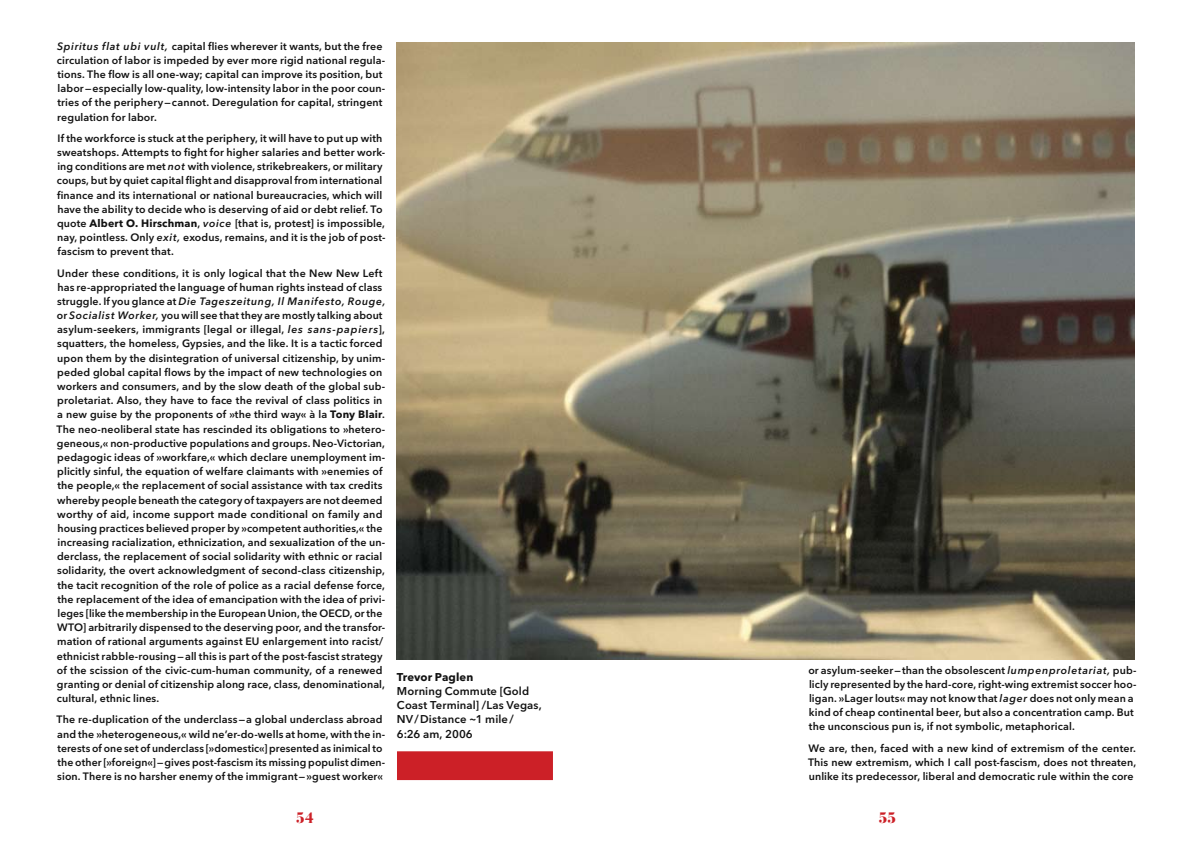
<style>
.page{position:relative;width:1191px;height:851px;background:#fff}
.page>*{position:absolute;margin:0;border:0;box-sizing:border-box;transform-origin:0 0}
.t1{font:900 15px "Bauer Bodoni";color:#cc2027}
.t2{font:600 11.25px/14.1px "Avenir Next LT Pro";letter-spacing:.01em;color:#121212}
.t3{font:700 11.25px "Avenir Next LT Pro";color:#121212}
.t4{font:600 10.62px/14.1px "Avenir Next LT Pro";letter-spacing:.01em;color:#121212}
.s1{font-style:italic}
.s2{font-weight:700}
</style>
<div class="page">
<img style="left:397px;top:43px;width:737px;height:616px">
<div style="left:397px;top:751px;width:156px;height:29px;background:#cc2027"></div>
<p class="t4" style="left:57px;top:39px;width:330px"><span class="s1">Spiritus flat ubi vult,</span> capital flies wherever it wants, but the free circulation of labor is impeded by ever more rigid national regula&shy;tions. The flow is all one-way; capital can improve its position, but labor—especially low-quality, low-intensity labor in the poor coun&shy;tries of the periphery—cannot. Deregulation for capital, stringent regulation for labor.</p>
<p class="t4" style="left:57px;top:131px;width:330px">If the workforce is stuck at the periphery, it will have to put up with sweatshops. Attempts to fight for higher salaries and better work&shy;ing conditions are met <span class="s1">not</span> with violence, strikebreakers, or military coups, but by quiet capital flight and disapproval from international finance and its international or national bureaucracies, which will have the ability to decide who is deserving of aid or debt relief. To quote <span class="s2">Albert O. Hirschman</span>, <span class="s1">voice</span> [that is, protest] is impossible, nay, pointless. Only <span class="s1">exit,</span> exodus, remains, and it is the job of post&shy;fascism to prevent that.</p>
<p class="t4" style="left:57px;top:266px;width:330px">Under these conditions, it is only logical that the New New Left has re-appropriated the language of human rights instead of class struggle. If you glance at <span class="s1">Die Tageszeitung, Il Manifesto, Rouge, </span>or <span class="s1">Socialist Worker,</span> you will see that they are mostly talking about asylum-seekers, immigrants [legal or illegal, <span class="s1">les sans-papiers</span>], squatters, the homeless, Gypsies, and the like. It is a tactic forced upon them by the disintegration of universal citizenship, by unim&shy;peded global capital flows by the impact of new technologies on workers and consumers, and by the slow death of the global sub&shy;proletariat. Also, they have to face the revival of class politics in a new guise by the proponents of »the third way« à la <span class="s2">Tony Blair</span>.<br>The neo-neoliberal state has rescinded its obligations to »hetero&shy;geneous,« non-productive populations and groups. Neo-Victorian, pedagogic ideas of »workfare,« which declare unemployment im&shy;plicitly sinful, the equation of welfare claimants with »enemies of the people,« the replacement of social assistance with tax credits whereby people beneath the category of taxpayers are not deemed worthy of aid, income support made conditional on family and housing practices believed proper by »competent authorities,« the increasing racialization, ethnicization, and sexualization of the un&shy;derclass, the replacement of social solidarity with ethnic or racial solidarity, the overt acknowledgment of second-class citizenship, the tacit recognition of the role of police as a racial defense force, the replacement of the idea of emancipation with the idea of privi&shy;leges [like the membership in the European Union, the OECD, or the WTO] arbitrarily dispensed to the deserving poor, and the transfor&shy;mation of rational arguments against EU enlargement into racist/ ethnicist rabble-rousing—all this is part of the post-fascist strategy of the scission of the civic-cum-human community, of a renewed granting or denial of citizenship along race, class, denominational, cultural, ethnic lines.</p>
<p class="t4" style="left:57px;top:712px;width:330px">The re-duplication of the underclass—a global underclass abroad and the »heterogeneous,« wild ne’er-do-wells at home, with the in&shy;terests of one set of underclass [»domestic«] presented as inimical to the other [»foreign«]—gives post-fascism its missing populist dimen&shy;sion. There is no harsher enemy of the immigrant—»guest worker«</p>
<p class="t3" style="left:397px;top:669px;width:78px">Trevor Paglen</p>
<p class="t2" style="left:397px;top:683px;width:146px">Morning Commute [Gold<br>Coast Terminal] /Las Vegas,<br>NV/Distance ~1 mile/<br>6:26 am, 2006</p>
<p class="t4" style="left:808px;top:662px;width:330px">or asylum-seeker—than the obsolescent <span class="s1">lumpenproletariat,</span> pub&shy;licly represented by the hard-core, right-wing extremist soccer hoo&shy;ligan. »Lager louts« may not know that <span class="s1">lager</span> does not only mean a kind of cheap continental beer, but also a concentration camp. But the unconscious pun is, if not symbolic, metaphorical.</p>
<p class="t4" style="left:808px;top:740px;width:330px;text-align:justify">We are, then, faced with a new kind of extremism of the center.<br>This new extremism, which I call post-fascism, does not threaten, unlike its predecessor, liberal and democratic rule within the core</p>
<h1 class="t1" style="left:296px;top:808px;width:20px">54</h1>
<h1 class="t1" style="left:878px;top:808px;width:19px">55</h1>
</div>
